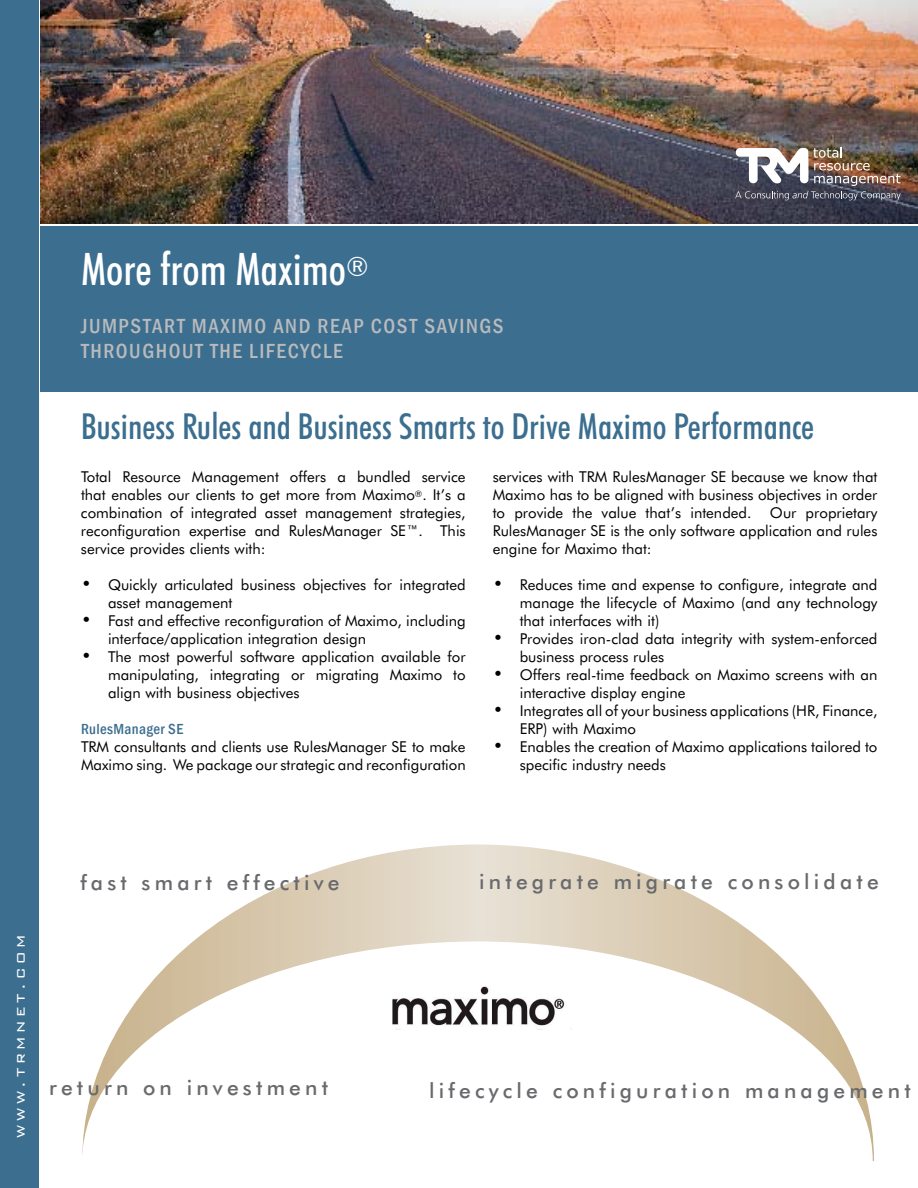
<style>
.page{position:relative;width:918px;height:1188px;background:#fff}
.page>*{position:absolute;margin:0;border:0;box-sizing:border-box;transform-origin:0 0}
.t1{font:500 condensed 45px "Futura BT";color:#fff}
.t2{font:500 condensed 36px "Futura BT";color:#3b6e8f}
.t3{font:500 21px "Futura BT";letter-spacing:.2em;color:#696a6d}
.t4{font:500 condensed 21px/25.2px "Franklin Gothic";letter-spacing:.075em;color:#b8babc}
.t5{font:300 18px "Bank Gothic BT";letter-spacing:.2em;color:#fff}
.t6{font:15px/18px "Futura BT";color:#000}
.t7{font:500 condensed 15px "Franklin Gothic";letter-spacing:.025em;color:#3b6e8f}
.s1{font-weight:500;font-size:18px}
</style>
<div class="page">
<img style="left:41px;top:0;width:877px;height:224px">
<div style="left:0;top:0;width:39px;height:1188px;background:#3b6e8f"></div>
<div style="left:41px;top:226px;width:877px;height:166px;background:#3b6e8f"></div>
<img style="left:735px;top:147px;width:166px;height:53px">
<svg style="left:82px;top:844px;width:792px;height:317px"></svg>
<img style="left:386px;top:986px;width:185px;height:43px">
<h1 class="t1" style="left:81px;top:242px;width:289px">More from Maximo<sup>®</sup></h1>
<h3 class="t4" style="left:81px;top:313px;width:424px">JUMPSTART MAXIMO AND REAP COST SAVINGS<br>THROUGHOUT THE LIFECYCLE</h3>
<h2 class="t2" style="left:81px;top:404px;width:735px">Business Rules and Business Smarts to Drive Maximo Performance</h2>
<p class="t6" style="left:81px;top:467px;width:386px;text-align:justify">Total Resource Management offers a bundled service that enables our clients to get more from Maximo<sup>®</sup>. It’s a combination of integrated asset management strategies, reconfiguration expertise and RulesManager SE™. This service provides clients with:</p>
<p class="t6" style="left:108px;top:575px;width:359px;text-indent:-27px"><span class="s1">•</span> Quickly articulated business objectives for integrated asset management</p>
<p class="t6" style="left:108px;top:611px;width:359px;text-indent:-27px"><span class="s1">•</span> Fast and effective reconfiguration of Maximo, including interface/application integration design</p>
<p class="t6" style="left:108px;top:647px;width:359px;text-align:justify;text-indent:-27px"><span class="s1">•</span> The most powerful software application available for manipulating, integrating or migrating Maximo to align with business objectives</p>
<p class="t7" style="left:81px;top:719px;width:104px">RulesManager SE</p>
<p class="t6" style="left:81px;top:737px;width:386px">TRM consultants and clients use RulesManager SE to make<br>Maximo sing. We package our strategic and reconfiguration</p>
<p class="t6" style="left:493px;top:468px;width:386px;text-align:justify">services with TRM RulesManager SE because we know that Maximo has to be aligned with business objectives in order to provide the value that’s intended. Our proprietary RulesManager SE is the only software application and rules engine for Maximo that:</p>
<p class="t6" style="left:520px;top:576px;width:359px;text-align:justify;text-indent:-27px"><span class="s1">•</span> Reduces time and expense to configure, integrate and manage the lifecycle of Maximo (and any technology that interfaces with it)</p>
<p class="t6" style="left:520px;top:630px;width:359px;text-indent:-27px"><span class="s1">•</span> Provides iron-clad data integrity with system-enforced business process rules</p>
<p class="t6" style="left:520px;top:666px;width:359px;text-indent:-27px"><span class="s1">•</span> Offers real-time feedback on Maximo screens with an interactive display engine</p>
<p class="t6" style="left:520px;top:702px;width:359px;text-indent:-27px"><span class="s1">•</span> Integrates all of your business applications (HR, Finance,<br>ERP) with Maximo</p>
<p class="t6" style="left:520px;top:738px;width:359px;text-indent:-27px"><span class="s1">•</span> Enables the creation of Maximo applications tailored to specific industry needs</p>
<p class="t5" style="left:10px;top:1138px;width:204px;rotate:-90deg">www.trmnet.com</p>
<h3 class="t3" style="left:80px;top:870px;width:261px">fast smart effective</h3>
<h3 class="t3" style="left:479px;top:869px;width:401px">integrate migrate consolidate</h3>
<h3 class="t3" style="left:49px;top:1075px;width:280px">return on investment</h3>
<h3 class="t3" style="left:429px;top:1078px;width:483px">lifecycle configuration management</h3>
</div>
